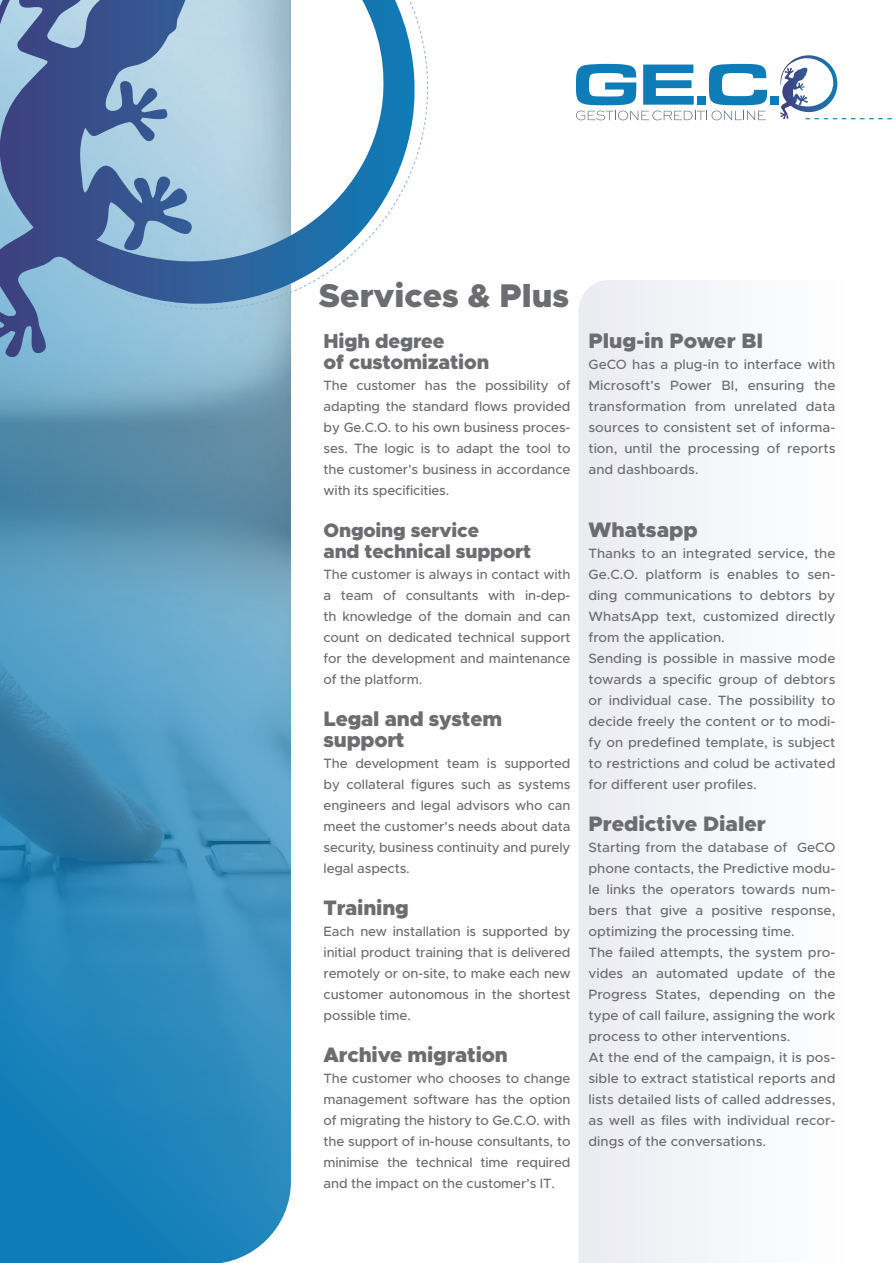
<style>
.page{position:relative;width:893px;height:1263px;background:#fff}
.page>*{position:absolute;margin:0;border:0;box-sizing:border-box;transform-origin:0 0}
.t1{font:900 33px "Metropolis";color:#6c6d70}
.t2{font:900 21px/21px "Metropolis";letter-spacing:-.01em;color:#6c6d70}
.t3{font:900 20.25px/21px "Metropolis";letter-spacing:-.01em;color:#6c6d70}
.t4{font:900 19.5px/21px "Metropolis";letter-spacing:-.01em;color:#6c6d70}
.t5{font:500 13.5px/21px "Metropolis";color:#6c6d70;text-align:justify}
</style>
<div class="page">
<div style="left:578px;top:280px;width:141px;height:983px;background:#f0f1f6"></div>
<img style="left:0;top:309px;width:291px;height:954px">
<svg style="left:576px;top:111px;width:190px;height:9px"></svg>
<svg style="left:576px;top:64px;width:60px;height:41px"></svg>
<svg style="left:643px;top:65px;width:51px;height:40px"></svg>
<svg style="left:709px;top:64px;width:58px;height:41px"></svg>
<div style="left:697px;top:96px;width:9px;height:9px;background:#0e7cb7"></div>
<div style="left:770px;top:96px;width:9px;height:9px;background:#0e7cb7"></div>
<svg style="left:780px;top:55px;width:53px;height:52px"></svg>
<svg style="left:806px;top:118px;width:86px;height:1px"></svg>
<svg style="left:0;top:0;width:428px;height:309px"></svg>
<svg style="left:19px;top:0;width:365px;height:263px"></svg>
<h1 class="t1" style="left:319px;top:275px;width:252px">Services &amp; Plus</h1>
<h3 class="t3" style="left:324px;top:330px;width:167px">High degree<br>of customization</h3>
<p class="t5" style="left:324px;top:374px;width:248px">The customer has the possibility of adapting the standard flows provided by Ge.C.O. to his own business proces&shy;ses. The logic is to adapt the tool to the customer’s business in accordance with its specificities.</p>
<h3 class="t4" style="left:324px;top:519px;width:209px">Ongoing service<br>and technical support</h3>
<p class="t5" style="left:324px;top:563px;width:248px">The customer is always in contact with a team of consultants with in-dep&shy;th knowledge of the domain and can count on dedicated technical support for the development and maintenance of the platform.</p>
<h2 class="t2" style="left:324px;top:708px;width:180px">Legal and system support</h2>
<p class="t5" style="left:324px;top:752px;width:248px">The development team is supported by collateral figures such as systems engineers and legal advisors who can meet the customer’s needs about data security, business continuity and purely legal aspects.</p>
<h2 class="t2" style="left:324px;top:897px;width:87px">Training</h2>
<p class="t5" style="left:324px;top:920px;width:248px">Each new installation is supported by initial product training that is delivered remotely or on-site, to make each new customer autonomous in the shortest possible time.</p>
<h2 class="t2" style="left:324px;top:1044px;width:186px">Archive migration</h2>
<p class="t5" style="left:324px;top:1067px;width:248px">The customer who chooses to change management software has the option of migrating the history to Ge.C.O. with the support of in-house consultants, to minimise the technical time required and the impact on the customer’s IT.</p>
<h2 class="t2" style="left:588px;top:330px;width:176px">Plug-in Power BI</h2>
<p class="t5" style="left:588px;top:353px;width:248px">GeCO has a plug-in to interface with Microsoft’s Power BI, ensuring the transformation from unrelated data sources to consistent set of informa&shy;tion, until the processing of reports and dashboards.</p>
<h2 class="t2" style="left:588px;top:519px;width:111px">Whatsapp</h2>
<p class="t5" style="left:588px;top:542px;width:248px;text-align:left">Thanks to an integrated service, the Ge.C.O. platform is enables to sen&shy;ding communications to debtors by WhatsApp text, customized directly from the application.<br>Sending is possible in massive mode towards a specific group of debtors or individual case. The possibility to decide freely the content or to modi&shy;fy on predefined template, is subject to restrictions and colud be activated for different user profiles.</p>
<h2 class="t2" style="left:588px;top:813px;width:179px">Predictive Dialer</h2>
<p class="t5" style="left:588px;top:836px;width:248px;text-align:left">Starting from the database of GeCO phone contacts, the Predictive modu&shy;le links the operators towards num&shy;bers that give a positive response, optimizing the processing time.<br>The failed attempts, the system pro&shy;vides an automated update of the Progress States, depending on the type of call failure, assigning the work process to other interventions.<br>At the end of the campaign, it is pos&shy;sible to extract statistical reports and lists detailed lists of called addresses, as well as files with individual recor&shy;dings of the conversations.</p>
</div>
